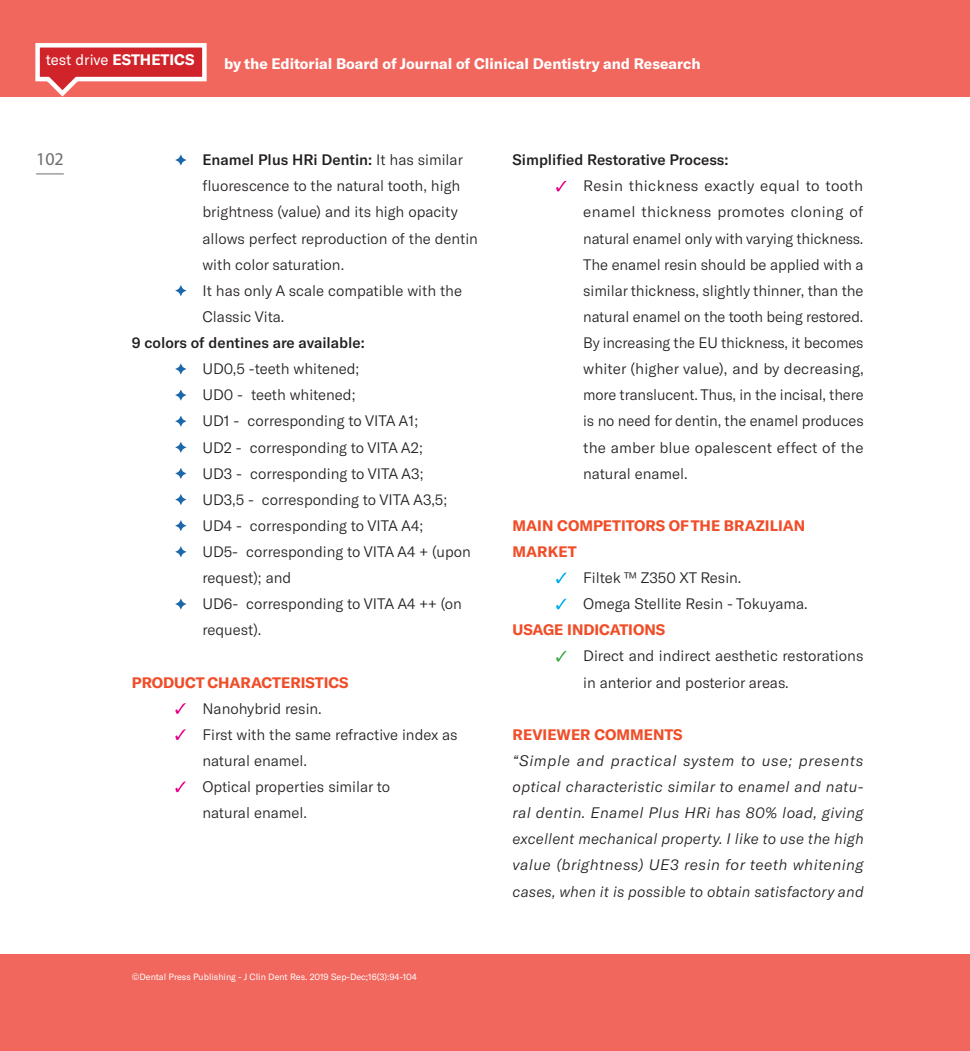
<style>
.page{position:relative;width:970px;height:1051px;background:#fff}
.page>*{position:absolute;margin:0;border:0;box-sizing:border-box;transform-origin:0 0}
.t1{font:18px "Myriad Pro";color:#6c6d70}
.t2{font:300 15px/26.1px "GT America";color:#231f20}
.t3{font:italic 300 15px/26.1px "GT America";letter-spacing:.015em;color:#231f20;text-align:justify}
.t4{font:700 15px/26.1px "GT America";color:#f04d28}
.t5{font:500 15px "GT America";color:#231f20}
.t6{font:700 15px "GT America";color:#fff}
.t7{font:15px "GT America";color:#fff}
.t8{font:9px "GT America";color:#fff}
.s1{font-weight:700}
.s2{font-weight:500}
</style>
<div class="page">
<div style="left:0;top:0;width:969px;height:96px;background:#f1665d"></div>
<div style="left:0;top:954px;width:969px;height:96px;background:#f1665d"></div>
<svg style="left:36px;top:173px;width:28px;height:1px"></svg>
<svg style="left:33px;top:43px;width:176px;height:54px"></svg>
<svg style="left:175px;top:155px;width:11px;height:10px"></svg>
<svg style="left:175px;top:285px;width:11px;height:11px"></svg>
<svg style="left:175px;top:363px;width:11px;height:11px"></svg>
<svg style="left:175px;top:389px;width:11px;height:11px"></svg>
<svg style="left:175px;top:416px;width:11px;height:10px"></svg>
<svg style="left:175px;top:442px;width:11px;height:10px"></svg>
<svg style="left:175px;top:468px;width:11px;height:10px"></svg>
<svg style="left:175px;top:494px;width:11px;height:11px"></svg>
<svg style="left:175px;top:520px;width:11px;height:11px"></svg>
<svg style="left:175px;top:546px;width:11px;height:11px"></svg>
<svg style="left:175px;top:598px;width:11px;height:11px"></svg>
<svg style="left:175px;top:703px;width:11px;height:10px"></svg>
<svg style="left:175px;top:729px;width:11px;height:10px"></svg>
<svg style="left:175px;top:781px;width:11px;height:11px"></svg>
<svg style="left:556px;top:181px;width:10px;height:10px"></svg>
<svg style="left:556px;top:572px;width:10px;height:11px"></svg>
<svg style="left:556px;top:598px;width:10px;height:11px"></svg>
<svg style="left:556px;top:651px;width:10px;height:10px"></svg>
<p class="t7" style="left:46px;top:51px;width:150px">test drive <span class="s1">ESTHETICS</span></p>
<p class="t6" style="left:224px;top:54px;width:478px">by the Editorial Board of Journal of Clinical Dentistry and Research</p>
<p class="t1" style="left:36px;top:148px;width:29px">102</p>
<p class="t2" style="left:202px;top:147px;width:277px"><span class="s2">Enamel Plus HRi Dentin:</span> It has similar fluorescence to the natural tooth, high brightness (value) and its high opacity allows perfect reproduction of the dentin with color saturation.<br>It has only A scale compatible with the Classic Vita.</p>
<p class="t5" style="left:132px;top:333px;width:234px">9 colors of dentines are available:</p>
<p class="t2" style="left:202px;top:356px;width:270px">UD0,5 -teeth whitened;<br>UD0 - teeth whitened;<br>UD1 - corresponding to VITA A1;<br>UD2 - corresponding to VITA A2;<br>UD3 - corresponding to VITA A3;<br>UD3,5 - corresponding to VITA A3,5;<br>UD4 - corresponding to VITA A4;<br>UD5- corresponding to VITA A4 + (upon request); and<br>UD6- corresponding to VITA A4 ++ (on request).</p>
<p class="t4" style="left:132px;top:669px;width:218px">PRODUCT CHARACTERISTICS</p>
<p class="t2" style="left:202px;top:695px;width:257px">Nanohybrid resin.<br>First with the same refractive index as natural enamel.<br>Optical properties similar to<br>natural enamel.</p>
<p class="t8" style="left:132px;top:971px;width:286px">©Dental Press Publishing - J Clin Dent Res. 2019 Sep-Dec;16(3):94-104</p>
<p class="t5" style="left:512px;top:151px;width:217px">Simplified Restorative Process:</p>
<p class="t2" style="left:583px;top:173px;width:282px;text-align:justify">Resin thickness exactly equal to tooth enamel thickness promotes cloning of natural enamel only with varying thickness.<br>The enamel resin should be applied with a similar thickness, slightly thinner, than the natural enamel on the tooth being restored.<br>By increasing the EU thickness, it becomes whiter (higher value), and by decreasing, more translucent. Thus, in the incisal, there is no need for dentin, the enamel produces the amber blue opalescent effect of the natural enamel.</p>
<p class="t4" style="left:512px;top:512px;width:294px">MAIN COMPETITORS OF THE BRAZILIAN<br>MARKET</p>
<p class="t2" style="left:583px;top:564px;width:226px">Filtek ™ Z350 XT Resin.<br>Omega Stellite Resin - Tokuyama.</p>
<p class="t4" style="left:512px;top:616px;width:154px">USAGE INDICATIONS</p>
<p class="t2" style="left:583px;top:643px;width:282px">Direct and indirect aesthetic restorations in anterior and posterior areas.</p>
<p class="t4" style="left:512px;top:721px;width:171px">REVIEWER COMMENTS</p>
<p class="t3" style="left:512px;top:747px;width:352px">“Simple and practical system to use; presents optical characteristic similar to enamel and natu&shy;ral dentin. Enamel Plus HRi has 80% load, giving excellent mechanical property. I like to use the high value (brightness) UE3 resin for teeth whitening cases, when it is possible to obtain satisfactory and</p>
</div>
